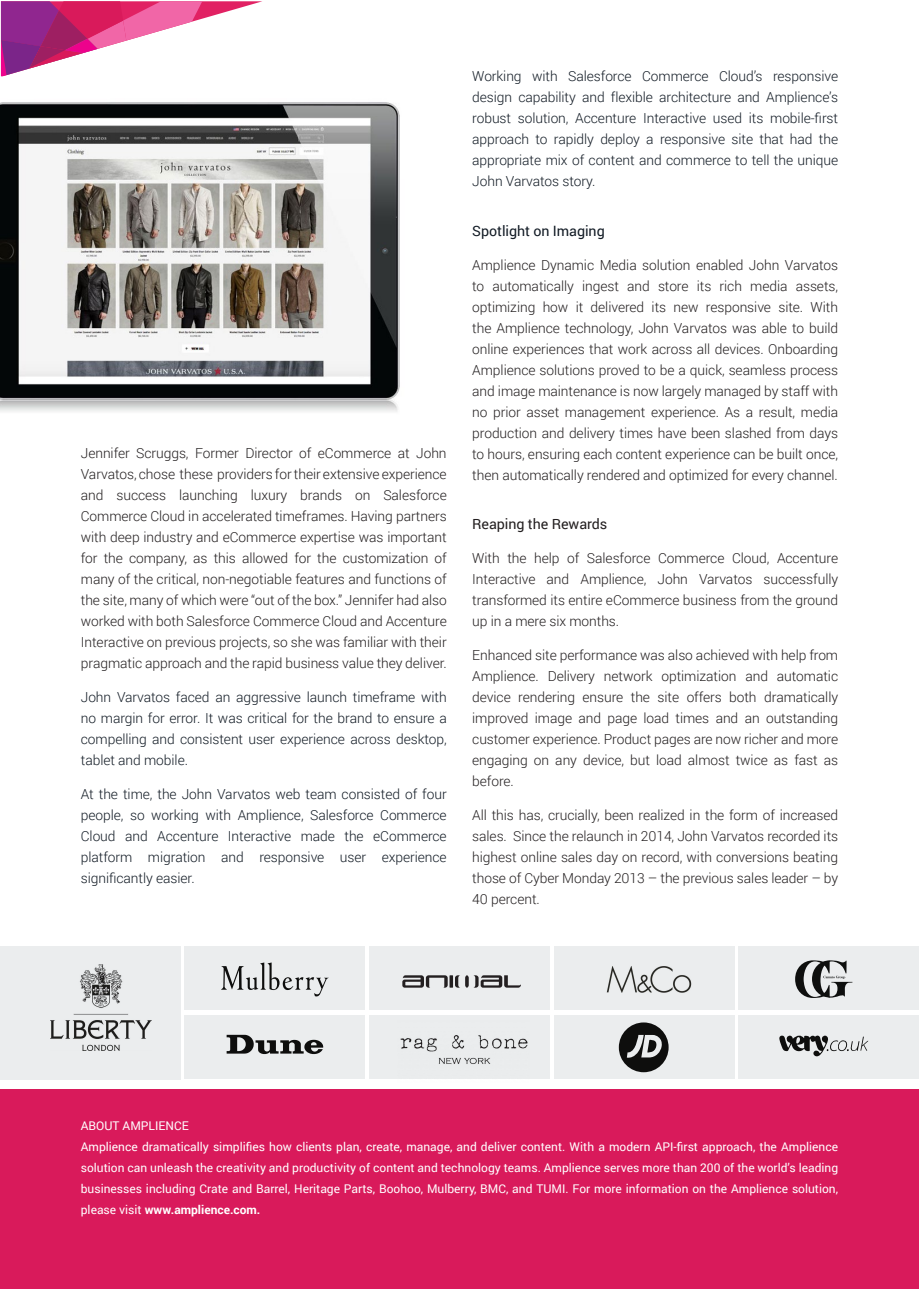
<style>
.page{position:relative;width:919px;height:1289px;background:#fff}
.page>*{position:absolute;margin:0;border:0;box-sizing:border-box;transform-origin:0 0}
.t1{font:14.25px "Roboto";letter-spacing:-.005em;color:#121b25}
.t2{font:14.25px "Roboto";letter-spacing:-.005em;color:#231f20}
.t3{font:300 13.8px/21px "Roboto";letter-spacing:-.005em;color:#231f20;text-align:justify}
.t4{font:300 13.8px/21px "Roboto";letter-spacing:-.005em;color:#121b25;text-align:justify}
.t5{font:12px/21px "Roboto";color:#fff}
.s1{font-weight:700}
</style>
<div class="page">
<div style="left:0;top:1089px;width:918px;height:199px;background:#d91a5b"></div>
<svg style="left:1px;top:1px;width:261px;height:75px"></svg>
<div style="left:0;top:946px;width:180px;height:133px;background:#ebedee"></div>
<div style="left:185px;top:1015px;width:180px;height:64px;background:#ebedee"></div>
<div style="left:369px;top:1015px;width:180px;height:64px;background:#ebedee"></div>
<div style="left:185px;top:946px;width:180px;height:64px;background:#ebedee"></div>
<div style="left:369px;top:946px;width:180px;height:64px;background:#ebedee"></div>
<div style="left:554px;top:946px;width:180px;height:64px;background:#ebedee"></div>
<svg style="left:402px;top:975px;width:119px;height:12px"></svg>
<img style="left:50px;top:964px;width:101px;height:86px">
<img style="left:606px;top:966px;width:86px;height:27px">
<img style="left:400px;top:1035px;width:128px;height:29px">
<div style="left:738px;top:1015px;width:180px;height:64px;background:#ebedee"></div>
<svg style="left:779px;top:1035px;width:89px;height:21px"></svg>
<div style="left:554px;top:1015px;width:180px;height:64px;background:#ebedee"></div>
<svg style="left:221px;top:962px;width:108px;height:34px"></svg>
<svg style="left:618px;top:1022px;width:50px;height:50px"></svg>
<svg style="left:226px;top:1034px;width:97px;height:20px"></svg>
<div style="left:738px;top:946px;width:180px;height:64px;background:#ebedee"></div>
<svg style="left:795px;top:960px;width:57px;height:37px"></svg>
<img style="left:0;top:102px;width:400px;height:310px">
<p class="t3" style="left:81px;top:442px;width:367px">Jennifer Scruggs, Former Director of eCommerce at John Varvatos, chose these providers for their extensive experience and success launching luxury brands on Salesforce Commerce Cloud in accelerated timeframes. Having partners with deep industry and eCommerce expertise was important for the company, as this allowed for the customization of many of the critical, non-negotiable features and functions of the site, many of which were “out of the box.” Jennifer had also worked with both Salesforce Commerce Cloud and Accenture Interactive on previous projects, so she was familiar with their pragmatic approach and the rapid business value they deliver.</p>
<p class="t4" style="left:81px;top:686px;width:367px">John Varvatos faced an aggressive launch timeframe with no margin for error. It was critical for the brand to ensure a compelling and consistent user experience across desktop, tablet and mobile.</p>
<p class="t4" style="left:81px;top:782px;width:367px">At the time, the John Varvatos web team consisted of four people, so working with Amplience, Salesforce Commerce Cloud and Accenture Interactive made the eCommerce platform migration and responsive user experience significantly easier.</p>
<p class="t4" style="left:472px;top:65px;width:367px">Working with Salesforce Commerce Cloud’s responsive design capability and flexible architecture and Amplience’s robust solution, Accenture Interactive used its mobile-first approach to rapidly deploy a responsive site that had the appropriate mix of content and commerce to tell the unique John Varvatos story.</p>
<p class="t1" style="left:472px;top:221px;width:134px">Spotlight on Imaging</p>
<p class="t3" style="left:472px;top:254px;width:367px">Amplience Dynamic Media solution enabled John Varvatos to automatically ingest and store its rich media assets, optimizing how it delivered its new responsive site. With the Amplience technology, John Varvatos was able to build online experiences that work across all devices. Onboarding Amplience solutions proved to be a quick, seamless process and image maintenance is now largely managed by staff with no prior asset management experience. As a result, media production and delivery times have been slashed from days to hours, ensuring each content experience can be built once, then automatically rendered and optimized for every channel.</p>
<p class="t2" style="left:472px;top:514px;width:136px">Reaping the Rewards</p>
<p class="t3" style="left:472px;top:547px;width:367px">With the help of Salesforce Commerce Cloud, Accenture Interactive and Amplience, John Varvatos successfully transformed its entire eCommerce business from the ground up in a mere six months.</p>
<p class="t3" style="left:472px;top:644px;width:367px">Enhanced site performance was also achieved with help from Amplience. Delivery network optimization and automatic device rendering ensure the site offers both dramatically improved image and page load times and an outstanding customer experience. Product pages are now richer and more engaging on any device, but load almost twice as fast as before.</p>
<p class="t3" style="left:472px;top:803px;width:367px">All this has, crucially, been realized in the form of increased sales. Since the relaunch in 2014, John Varvatos recorded its highest online sales day on record, with conversions beating those of Cyber Monday 2013 – the previous sales leader – by 40 percent.</p>
<p class="t5" style="left:81px;top:1115px;width:758px">ABOUT AMPLIENCE<br>Amplience dramatically simplifies how clients plan, create, manage, and deliver content. With a modern API-first approach, the Amplience solution can unleash the creativity and productivity of content and technology teams. Amplience serves more than 200 of the world’s leading businesses including Crate and Barrel, Heritage Parts, Boohoo, Mulberry, BMC, and TUMI. For more information on the Amplience solution, please visit <span class="s1">www.amplience.com.</span></p>
</div>
